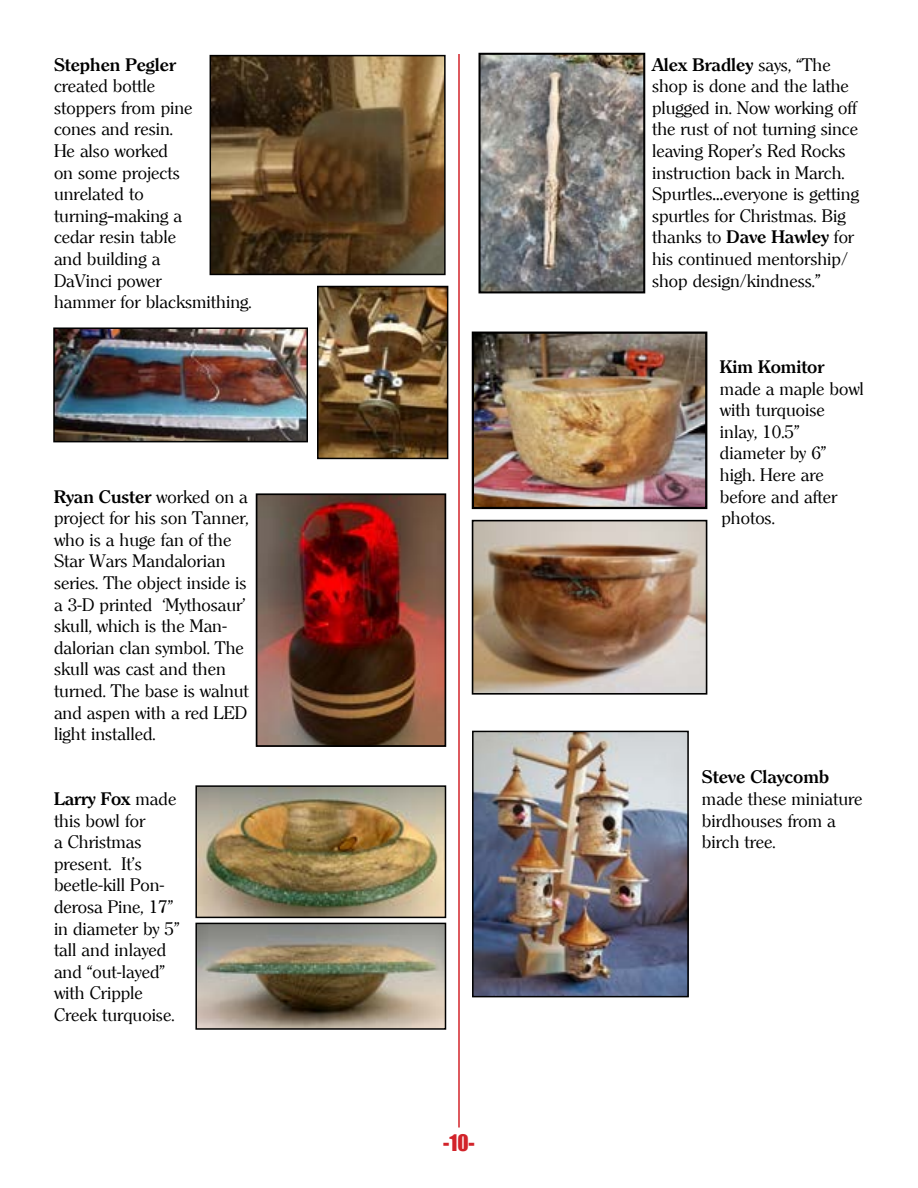
<style>
.page{position:relative;width:918px;height:1188px;background:#fff}
.page>*{position:absolute;margin:0;border:0;box-sizing:border-box;transform-origin:0 0}
.t1{font:21px "Impact";color:#d2232a}
.t2{font:18px/21.6px "Clearly Roman";color:#000}
.t3{font:700 18px "Clearly Roman";color:#000}
.s1{font-weight:700}
</style>
<div class="page">
<hr style="left:458px;top:54px;width:2px;height:1074px;background:#d2232a">
<img style="left:213px;top:58px;width:230px;height:214px">
<div style="left:210px;top:55px;width:236px;height:220px;border:2px solid #000"></div>
<img style="left:56px;top:330px;width:249px;height:109px">
<div style="left:53px;top:327px;width:255px;height:115px;border:2px solid #000"></div>
<img style="left:320px;top:289px;width:125px;height:167px">
<div style="left:317px;top:286px;width:131px;height:173px;border:2px solid #000"></div>
<img style="left:259px;top:496px;width:184px;height:248px">
<div style="left:256px;top:493px;width:190px;height:254px;border:2px solid #000"></div>
<img style="left:198px;top:788px;width:245px;height:127px">
<div style="left:195px;top:785px;width:251px;height:133px;border:2px solid #000"></div>
<img style="left:198px;top:926px;width:245px;height:101px">
<div style="left:195px;top:923px;width:251px;height:107px;border:2px solid #000"></div>
<img style="left:481px;top:56px;width:161px;height:234px">
<div style="left:478px;top:53px;width:167px;height:240px;border:2px solid #000"></div>
<img style="left:475px;top:335px;width:229px;height:171px">
<div style="left:472px;top:332px;width:235px;height:177px;border:2px solid #000"></div>
<img style="left:475px;top:523px;width:229px;height:169px">
<div style="left:472px;top:520px;width:235px;height:175px;border:2px solid #000"></div>
<img style="left:475px;top:734px;width:211px;height:260px">
<div style="left:472px;top:731px;width:217px;height:266px;border:2px solid #000"></div>
<p class="t3" style="left:54px;top:54px;width:123px">Stephen Pegler</p>
<p class="t2" style="left:54px;top:75px;width:199px">created bottle<br>stoppers from pine<br>cones and resin.<br>He also worked<br>on some projects unrelated to turning–making a<br>cedar resin table<br>and building a<br>DaVinci power<br>hammer for blacksmithing.</p>
<p class="t2" style="left:54px;top:486px;width:196px"><span class="s1">Ryan Custer</span> worked on a project for his son Tanner, who is a huge fan of the<br>Star Wars Mandalorian series. The object inside is a 3-D printed ‘Mythosaur’ skull, which is the Man&shy;dalorian clan symbol. The skull was cast and then turned. The base is walnut and aspen with a red LED light installed.</p>
<p class="t2" style="left:54px;top:788px;width:127px"><span class="s1">Larry Fox</span> made this bowl for<br>a Christmas present. It’s beetle-kill Pon&shy;derosa Pine, 17” in diameter by 5” tall and inlayed and “out-layed” with Cripple<br>Creek turquoise.</p>
<p class="t1" style="left:443px;top:1127px;width:33px">-10-</p>
<p class="t2" style="left:652px;top:54px;width:208px"><span class="s1">Alex Bradley</span> says, “The shop is done and the lathe plugged in. Now working off the rust of not turning since leaving Roper’s Red Rocks instruction back in March.<br>Spurtles…everyone is getting spurtles for Christmas. Big thanks to <span class="s1">Dave Hawley</span> for his continued mentorship/ shop design/kindness.”</p>
<p class="t3" style="left:720px;top:356px;width:106px">Kim Komitor</p>
<p class="t2" style="left:720px;top:378px;width:145px">made a maple bowl with turquoise inlay, 10.5” diameter by 6” high. Here are before and after photos.</p>
<p class="t3" style="left:702px;top:767px;width:129px">Steve Claycomb</p>
<p class="t2" style="left:702px;top:788px;width:162px">made these miniature birdhouses from a birch tree.</p>
</div>
